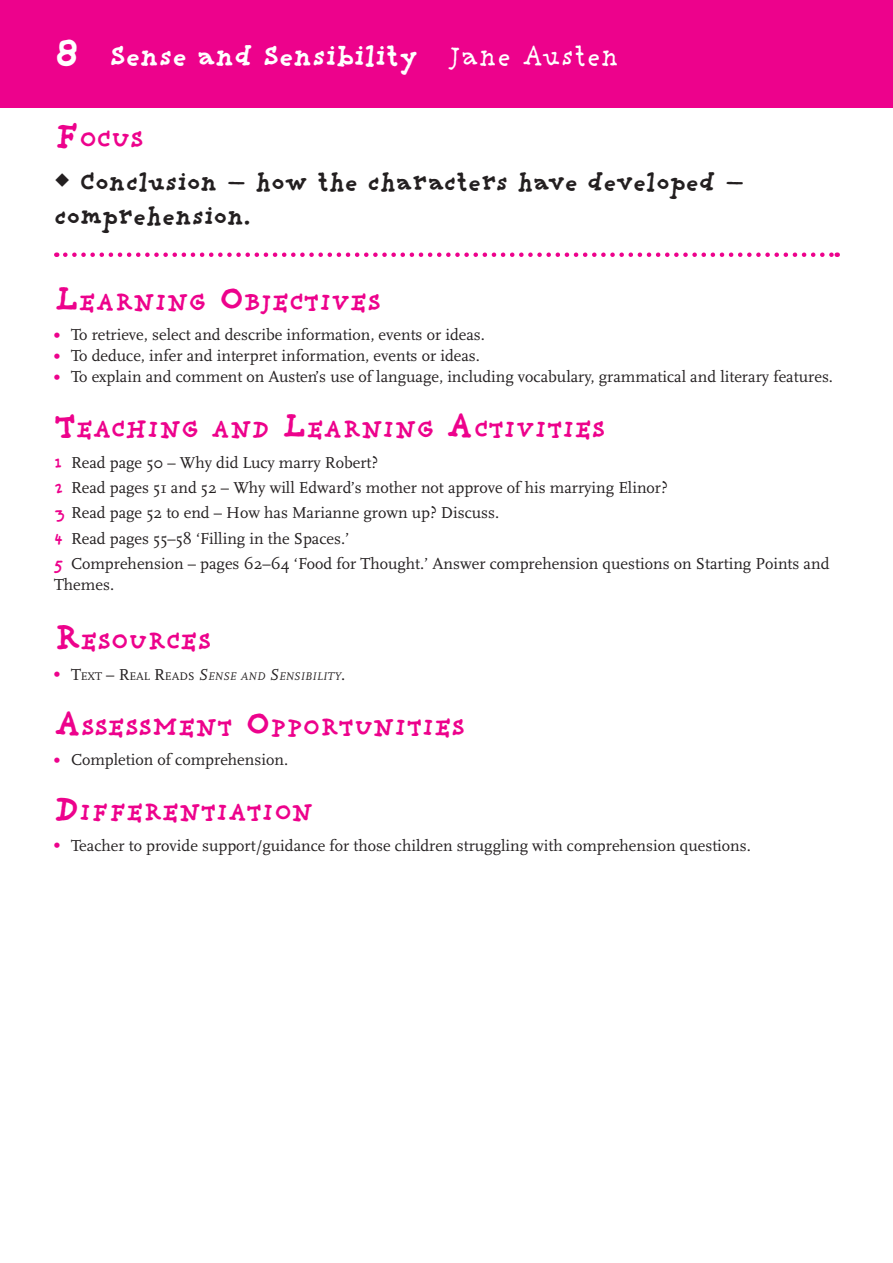
<style>
.page{position:relative;width:893px;height:1263px;background:#fff}
.page>*{position:absolute;margin:0;border:0;box-sizing:border-box;transform-origin:0 0}
.t1{font:700 30px "Providence";color:#fff}
.Focus_header_text{font:700 27px/34.5px "Providence";color:#231f20}
.Main_pink_heading{font:700 25.2px "Providence";color:#ed028c}
.bulleted_pink_main_t{font:16.5px "Scala";color:#231f20}
.Pink_Numbered_main_t{font:16.5px/21px "Scala";color:#231f20}
.Bulleted_main_text_a{font:italic 11.55px "Scala";color:#231f20}
.s1{font-size:45px}
.s2{font-weight:400}
.s3{font-size:36px}
.s4{font-weight:700;color:#ed028c}
.s5{font-family:"Providence";font-weight:700;color:#ed028c}
.s6{font-weight:700;font-style:normal;font-size:16.5px;color:#ed028c}
.s7{font-style:normal;font-size:16.5px}
.s8{font-style:normal}
.s9{font-size:16.5px}
</style>
<div class="page">
<div style="left:0;top:0;width:893px;height:108px;background:#ed028c"></div>
<svg style="left:65px;top:252px;width:773px;height:5px"></svg>
<p class="t1" style="left:54px;top:38px;width:567px"><span class="s1">8</span> Sense and Sensibility <span class="s2">Jane Austen</span></p>
<p class="Main_pink_heading" style="left:54px;top:124px;width:91px"><span class="s3">F</span>OCUS</p>
<p class="Focus_header_text" style="left:54px;top:164px;width:692px;text-indent:26px">Conclusion – how the characters have developed – comprehension.</p>
<p class="Main_pink_heading" style="left:54px;top:287px;width:328px"><span class="s3">L</span>EARNING <span class="s3">O</span>BJECTIVES</p>
<p class="bulleted_pink_main_t" style="left:54px;top:326px;width:432px"><span class="s4">•</span> To retrieve, select and describe information, events or ideas.</p>
<p class="bulleted_pink_main_t" style="left:54px;top:347px;width:427px"><span class="s4">•</span> To deduce, infer and interpret information, events or ideas.</p>
<p class="bulleted_pink_main_t" style="left:54px;top:368px;width:781px"><span class="s4">•</span> To explain and comment on Austen’s use of language, including vocabulary, grammatical and literary features.</p>
<p class="Main_pink_heading" style="left:54px;top:415px;width:553px"><span class="s3">T</span>EACHING AND <span class="s3">L</span>EARNING <span class="s3">A</span> CTIVITIES</p>
<p class="Pink_Numbered_main_t" style="left:54px;top:452px;width:326px"><span class="s5">1</span> Read page 50 – Why did Lucy marry Robert?</p>
<p class="Pink_Numbered_main_t" style="left:54px;top:477px;width:615px"><span class="s5">2</span> Read pages 51 and 52 – Why will Edward’s mother not approve of his marrying Elinor?</p>
<p class="Pink_Numbered_main_t" style="left:54px;top:503px;width:447px"><span class="s5">3</span> Read page 52 to end – How has Marianne grown up? Discuss.</p>
<p class="Pink_Numbered_main_t" style="left:54px;top:528px;width:297px"><span class="s5">4</span> Read pages 55–58 ‘Filling in the Spaces.’</p>
<p class="Pink_Numbered_main_t" style="left:54px;top:553px;width:777px"><span class="s5">5</span> Comprehension – pages 62–64 ‘Food for Thought.’ Answer comprehension questions on Starting Points and<br>Themes.</p>
<p class="Main_pink_heading" style="left:54px;top:627px;width:159px"><span class="s3">R</span>ESOURCES</p>
<p class="Bulleted_main_text_a" style="left:54px;top:670px;width:293px"><span class="s6">•</span> <span class="s7">T</span><span class="s8">EXT</span> <span class="s7">– R</span><span class="s8">EAL</span> <span class="s7">R</span><span class="s8">EADS</span> <span class="s9">S</span>ENSE AND <span class="s9">S</span>ENSIBILITY<span class="s7">.</span></p>
<p class="Main_pink_heading" style="left:54px;top:712px;width:412px"><span class="s3">A</span> SSESSMENT <span class="s3">O</span> PPORTUNITIES</p>
<p class="bulleted_pink_main_t" style="left:54px;top:751px;width:236px"><span class="s4">•</span> Completion of comprehension.</p>
<p class="Main_pink_heading" style="left:54px;top:797px;width:261px"><span class="s3">D</span> IFFERENTIATION</p>
<p class="bulleted_pink_main_t" style="left:54px;top:836px;width:698px"><span class="s4">•</span> Teacher to provide support/guidance for those children struggling with comprehension questions.</p>
</div>
